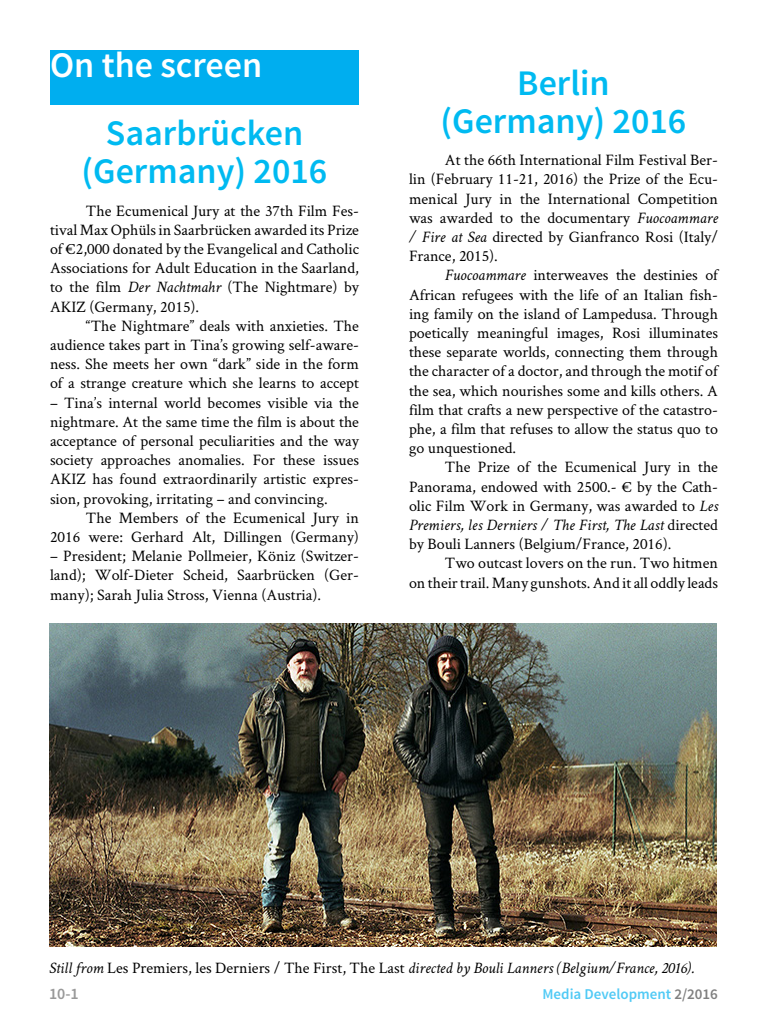
<style>
.page{position:relative;width:768px;height:1024px;background:#fff}
.page>*{position:absolute;margin:0;border:0;box-sizing:border-box;transform-origin:0 0}
.Cinema_Headings{font:600 36px "Source Sans Pro";color:#00baf1}
.Biographical_Informa{font:600 36px "Source Sans Pro";color:#00baf1}
.Titles{font:600 36px "Source Sans Pro";color:#fff}
.t1{font:16px/19.2px "Crimson Text";color:#000;text-align:justify}
.t2{font:italic 16px "Crimson Text";color:#000}
.t3{font:600 16px "Source Sans Pro";color:#999}
.t4{font:600 15px "Source Sans Pro";color:#51caf5}
.s1{font-style:italic}
.s2{font-style:normal}
.s3{color:#808080}
</style>
<div class="page">
<div style="left:50px;top:50px;width:309px;height:55px;background:#00aeef"></div>
<img style="left:49px;top:623px;width:668px;height:324px">
<p class="Titles" style="left:50px;top:42px;width:214px">On the screen</p>
<p class="Biographical_Informa" style="left:106px;top:111px;width:199px">Saarbrücken</p>
<p class="Cinema_Headings" style="left:82px;top:148px;width:247px">(Germany) 2016</p>
<p class="t1" style="left:50px;top:200px;width:311px;text-indent:36px">The Ecumenical Jury at the 37th Film Fes&shy;tival Max Ophüls in Saarbrücken awarded its Prize of €2,000 donated by the Evangelical and Catholic Associations for Adult Education in the Saarland, to the film <span class="s1">Der Nachtmahr</span> (The Nightmare) by AKIZ (Germany, 2015).</p>
<p class="t1" style="left:50px;top:315px;width:311px;text-indent:36px">“The Nightmare” deals with anxieties. The audience takes part in Tina’s growing self-aware&shy;ness. She meets her own “dark” side in the form of a strange creature which she learns to accept</p>
<p class="t1" style="left:50px;top:392px;width:311px">– Tina’s internal world becomes visible via the nightmare. At the same time the film is about the acceptance of personal peculiarities and the way society approaches anomalies. For these issues AKIZ has found extraordinarily artistic expres&shy;sion, provoking, irritating – and convincing.</p>
<p class="t1" style="left:50px;top:507px;width:310px;text-align:right">The Members of the Ecumenical Jury in<br>2016 were: Gerhard Alt, Dillingen (Germany)</p>
<p class="t1" style="left:50px;top:546px;width:310px">– President; Melanie Pollmeier, Köniz (Switzer&shy;land); Wolf-Dieter Scheid, Saarbrücken (Ger&shy;many); Sarah Julia Stross, Vienna (Austria).</p>
<p class="Cinema_Headings" style="left:517px;top:60px;width:94px">Berlin</p>
<p class="Cinema_Headings" style="left:441px;top:98px;width:247px">(Germany) 2016</p>
<p class="t1" style="left:409px;top:150px;width:311px;text-indent:36px">At the 66th International Film Festival Ber&shy;lin (February 11-21, 2016) the Prize of the Ecu&shy;menical Jury in the International Competition was awarded to the documentary <span class="s1">Fuocoammare / Fire at Sea</span> directed by Gianfranco Rosi (Italy/ France, 2015).</p>
<p class="t1" style="left:409px;top:265px;width:311px;text-indent:36px"><span class="s1">Fuocoammare</span> interweaves the destinies of African refugees with the life of an Italian fish&shy;ing family on the island of Lampedusa. Through poetically meaningful images, Rosi illuminates these separate worlds, connecting them through the character of a doctor, and through the motif of the sea, which nourishes some and kills others. A film that crafts a new perspective of the catastro&shy;phe, a film that refuses to allow the status quo to go unquestioned.</p>
<p class="t1" style="left:409px;top:457px;width:311px;text-indent:36px">The Prize of the Ecumenical Jury in the Panorama, endowed with 2500.- € by the Cath&shy;olic Film Work in Germany, was awarded to <span class="s1">Les Premiers, les Derniers / The First, The Last</span> directed by Bouli Lanners (Belgium/France, 2016).</p>
<p class="t1" style="left:409px;top:553px;width:311px;text-align:right">Two outcast lovers on the run. Two hitmen<br>on their trail. Many gunshots. And it all oddly leads</p>
<p class="t2" style="left:49px;top:958px;width:646px">Still from <span class="s2">Les Premiers, les Derniers / The First, The Last</span> directed by Bouli Lanners (Belgium/France, 2016).</p>
<p class="t3" style="left:49px;top:984px;width:31px">10-1</p>
<p class="t4" style="left:543px;top:985px;width:177px">Media Development <span class="s3">2/2016</span></p>
</div>
